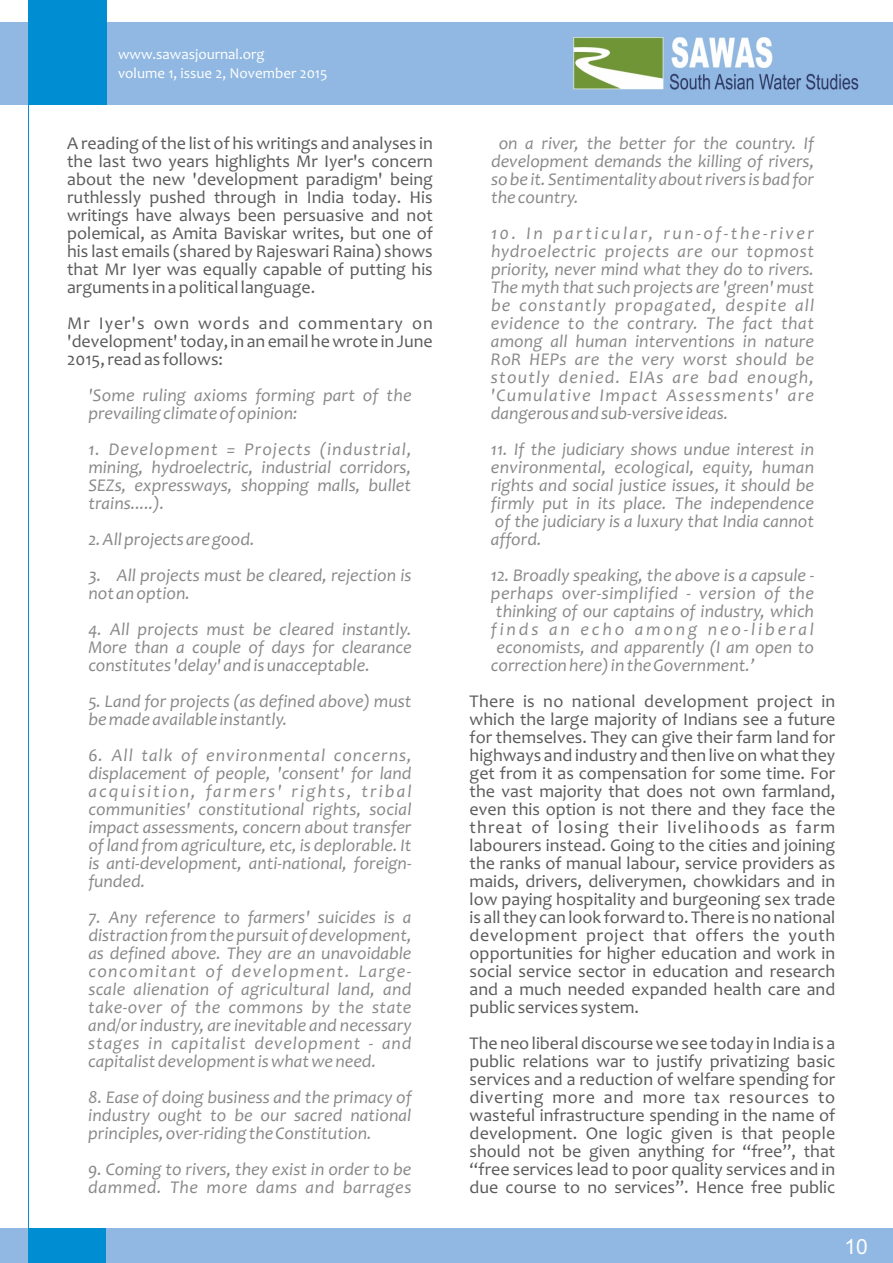
<style>
.page{position:relative;width:893px;height:1263px;background:#fff}
.page>*{position:absolute;margin:0;border:0;box-sizing:border-box;transform-origin:0 0}
.t1{font:21px "Arial";color:#fefefe}
.t2{font:italic 18px/18px "Candara";color:#898989;text-align:justify}
.t3{font:18px/18px "Candara";color:#5b5b5b;text-align:justify}
.t4{font:italic 18px "Candara";letter-spacing:.025em;color:#898989}
.t5{font:italic 18px "Candara";letter-spacing:.155em;color:#898989}
.t6{font:15px/18.3px "Candara";color:#fefefe}
</style>
<div class="page">
<div style="left:0;top:23px;width:893px;height:82px;background:#90b8e2"></div>
<div style="left:0;top:1229px;width:893px;height:34px;background:#90b8e2"></div>
<div style="left:28px;top:0;width:78px;height:105px;background:#008dd2"></div>
<div style="left:28px;top:1229px;width:78px;height:34px;background:#008dd2"></div>
<img style="left:573px;top:37px;width:286px;height:53px">
<hr style="left:28px;top:105px;width:1px;height:1124px;background:#008dd2">
<p class="t6" style="left:118px;top:47px;width:211px">www.sawasjournal.org<br>volume 1, issue 2, November 2015</p>
<p class="t3" style="left:67px;top:136px;width:367px">A reading of the list of his writings and analyses in the last two years highlights Mr Iyer's concern about the new 'development paradigm' being ruthlessly pushed through in India today. His writings have always been persuasive and not polemical, as Amita Baviskar writes, but one of his last emails (shared by Rajeswari Raina) shows that Mr Iyer was equally capable of putting his arguments in a political language.</p>
<p class="t3" style="left:67px;top:316px;width:367px">Mr Iyer's own words and commentary on 'development' today, in an email he wrote in June 2015, read as follows:</p>
<p class="t2" style="left:88px;top:388px;width:325px">'Some ruling axioms forming part of the prevailing climate of opinion:</p>
<p class="t2" style="left:88px;top:442px;width:325px">1. Development = Projects (industrial, mining, hydroelectric, industrial corridors, SEZs, expressways, shopping malls, bullet trains.....).</p>
<p class="t2" style="left:88px;top:532px;width:168px">2. All projects are good.</p>
<p class="t2" style="left:88px;top:568px;width:325px">3. All projects must be cleared, rejection is not an option.</p>
<p class="t2" style="left:88px;top:622px;width:325px">4. All projects must be cleared instantly.<br>More than a couple of days for clearance constitutes 'delay' and is unacceptable.</p>
<p class="t2" style="left:88px;top:694px;width:325px">5. Land for projects (as defined above) must be made available instantly.</p>
<p class="t2" style="left:88px;top:748px;width:325px">6. All talk of environmental concerns, displacement of people, 'consent' for land acquisition, farmers' rights, tribal communities' constitutional rights, social impact assessments, concern about transfer of land from agriculture, etc, is deplorable. It is anti-development, anti-national, foreign&shy;funded.</p>
<p class="t2" style="left:88px;top:910px;width:325px">7. Any reference to farmers' suicides is a distraction from the pursuit of development, as defined above. They are an unavoidable concomitant of development. Large&shy;scale alienation of agricultural land, and take-over of the commons by the state and/or industry, are inevitable and necessary stages in capitalist development - and capitalist development is what we need.</p>
<p class="t2" style="left:88px;top:1090px;width:325px">8. Ease of doing business and the primacy of industry ought to be our sacred national principles, over-riding the Constitution.</p>
<p class="t2" style="left:88px;top:1162px;width:325px">9. Coming to rivers, they exist in order to be dammed. The more dams and barrages</p>
<p class="t2" style="left:491px;top:136px;width:325px;text-indent:8px">on a river, the better for the country. If development demands the killing of rivers, so be it. Sentimentality about rivers is bad for the country.</p>
<p class="t2" style="left:491px;top:226px;width:325px">10. In particular, run-of-the-river hydroelectric projects are our topmost priority, never mind what they do to rivers.<br>The myth that such projects are 'green' must be constantly propagated, despite all evidence to the contrary. The fact that among all human interventions in nature RoR HEPs are the very worst should be stoutly denied. EIAs are bad enough, 'Cumulative Impact Assessments' are dangerous and sub-versive ideas.</p>
<p class="t2" style="left:491px;top:442px;width:325px">11. If the judiciary shows undue interest in environmental, ecological, equity, human rights and social justice issues, it should be firmly put in its place. The independence of the judiciary is a luxury that India cannot afford.</p>
<p class="t2" style="left:491px;top:568px;width:325px">12. Broadly speaking, the above is a capsule -</p>
<p class="t4" style="left:491px;top:586px;width:325px">perhaps over-simplified - version of the</p>
<p class="t2" style="left:496px;top:604px;width:320px">thinking of our captains of industry, which</p>
<p class="t5" style="left:491px;top:622px;width:325px">finds an echo among neo-liberal</p>
<p class="t2" style="left:497px;top:640px;width:319px">economists, and apparently (I am open to</p>
<p class="t2" style="left:491px;top:658px;width:265px">correction here) in the Government.’</p>
<p class="t3" style="left:470px;top:694px;width:367px">There is no national development project in which the large majority of Indians see a future for themselves. They can give their farm land for highways and industry and then live on what they get from it as compensation for some time. For the vast majority that does not own farmland, even this option is not there and they face the threat of losing their livelihoods as farm labourers instead. Going to the cities and joining the ranks of manual labour, service providers as maids, drivers, deliverymen, chowkidars and in low paying hospitality and burgeoning sex trade is all they can look forward to. There is no national development project that offers the youth opportunities for higher education and work in social service sector in education and research and a much needed expanded health care and public services system.</p>
<p class="t3" style="left:470px;top:1036px;width:367px">The neo liberal discourse we see today in India is a public relations war to justify privatizing basic services and a reduction of welfare spending for diverting more and more tax resources to wasteful infrastructure spending in the name of development. One logic given is that people should not be given anything for “free”, that “free services lead to poor quality services and in due course to no services”. Hence free public</p>
<p class="t1" style="left:844px;top:1239px;width:25px">10</p>
</div>
